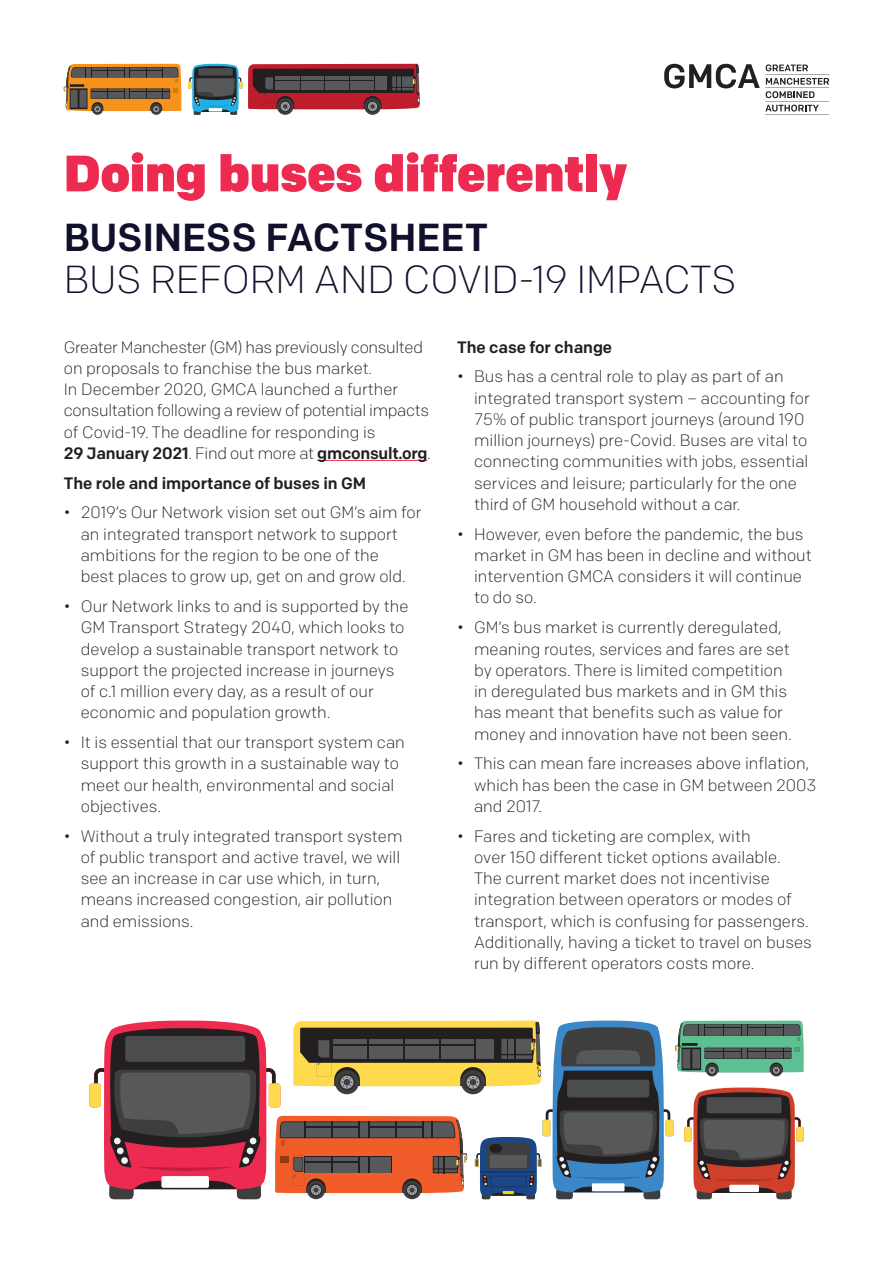
<style>
.page{position:relative;width:893px;height:1263px;background:#fff}
.page>*{position:absolute;margin:0;border:0;box-sizing:border-box;transform-origin:0 0}
.Cover_title{font:900 51px "Colfax";letter-spacing:-.005em;color:#ed2a4f}
.Cover_sub_title{font:300 39px/42.5px "Colfax";letter-spacing:-.01em;color:#11112d}
.Body_copy{font:300 16.5px/21.3px "Colfax";color:#231f20}
.Body_copy-2{font:300 16.5px/21.3px "Colfax";letter-spacing:-.02em;color:#231f20}
.Body_copy_leader{font:500 16.5px "Colfax";letter-spacing:-.005em;color:#231f20}
.s1{font-weight:500}
</style>
<div class="page">
<hr style="left:317px;top:460px;width:110px;height:1px;background:#ed2a4f">
<svg style="left:89px;top:1020px;width:715px;height:179px"></svg>
<hr style="left:480px;top:1172px;width:56px;height:1px;background:#163870">
<svg style="left:151px;top:104px;width:11px;height:11px"></svg>
<svg style="left:92px;top:104px;width:11px;height:11px"></svg>
<svg style="left:64px;top:64px;width:117px;height:48px;background:#a6743b"></svg>
<hr style="left:70px;top:84px;width:14px;height:3px;background:#231f20">
<svg style="left:188px;top:64px;width:232px;height:51px;background:#7c565e"></svg>
<svg style="left:664px;top:64px;width:96px;height:24px"></svg>
<hr style="left:765px;top:74px;width:64px;height:1px;background:#231f20">
<hr style="left:765px;top:88px;width:64px;height:1px;background:#231f20">
<hr style="left:765px;top:101px;width:64px;height:1px;background:#231f20">
<hr style="left:765px;top:114px;width:64px;height:1px;background:#231f20">
<svg style="left:766px;top:64px;width:42px;height:7px"></svg>
<svg style="left:766px;top:78px;width:63px;height:7px"></svg>
<svg style="left:766px;top:91px;width:48px;height:7px"></svg>
<svg style="left:765px;top:105px;width:54px;height:7px"></svg>
<p class="Cover_title" style="left:64px;top:142px;width:565px">Doing buses differently</p>
<p class="Cover_sub_title" style="left:64px;top:216px;width:674px"><span class="s1">BUSINESS FACTSHEET<br></span>BUS REFORM AND COVID-19 IMPACTS</p>
<p class="Body_copy-2" style="left:64px;top:336px;width:369px">Greater Manchester (GM) has previously consulted on proposals to franchise the bus market.<br>In December 2020, GMCA launched a further consultation following a review of potential impacts of Covid-19. The deadline for responding is<br><span class="s1">29 January 2021</span>. Find out more at <span class="s1">gmconsult.org</span>.</p>
<p class="Body_copy_leader" style="left:64px;top:473px;width:304px">The role and importance of buses in GM</p>
<p class="Body_copy" style="left:81px;top:502px;width:342px;text-indent:-17px">• 2019’s Our Network vision set out GM’s aim for an integrated transport network to support ambitions for the region to be one of the<br>best places to grow up, get on and grow old.</p>
<p class="Body_copy" style="left:81px;top:595px;width:329px;text-indent:-17px">• Our Network links to and is supported by the GM Transport Strategy 2040, which looks to develop a sustainable transport network to support the projected increase in journeys of c.1 million every day, as a result of our economic and population growth.</p>
<p class="Body_copy" style="left:81px;top:731px;width:325px;text-indent:-17px">• It is essential that our transport system can support this growth in a sustainable way to meet our health, environmental and social objectives.</p>
<p class="Body_copy" style="left:81px;top:825px;width:323px;text-indent:-17px">• Without a truly integrated transport system of public transport and active travel, we will see an increase in car use which, in turn, means increased congestion, air pollution and emissions.</p>
<p class="Body_copy_leader" style="left:457px;top:337px;width:157px">The case for change</p>
<p class="Body_copy" style="left:474px;top:366px;width:337px;text-indent:-17px">• Bus has a central role to play as part of an integrated transport system – accounting for 75% of public transport journeys (around 190 million journeys) pre-Covid. Buses are vital to connecting communities with jobs, essential services and leisure; particularly for the one third of GM household without a car.</p>
<p class="Body_copy" style="left:474px;top:523px;width:339px;text-indent:-17px">• However, even before the pandemic, the bus market in GM has been in decline and without intervention GMCA considers it will continue to do so.</p>
<p class="Body_copy" style="left:474px;top:617px;width:319px;text-indent:-17px">• GM’s bus market is currently deregulated, meaning routes, services and fares are set by operators. There is limited competition in deregulated bus markets and in GM this has meant that benefits such as value for money and innovation have not been seen.</p>
<p class="Body_copy" style="left:474px;top:753px;width:344px;text-indent:-17px">• This can mean fare increases above inflation, which has been the case in GM between 2003 and 2017.</p>
<p class="Body_copy" style="left:474px;top:825px;width:339px;text-indent:-17px">• Fares and ticketing are complex, with<br>over 150 different ticket options available.<br>The current market does not incentivise integration between operators or modes of transport, which is confusing for passengers.<br>Additionally, having a ticket to travel on buses run by different operators costs more.</p>
</div>
